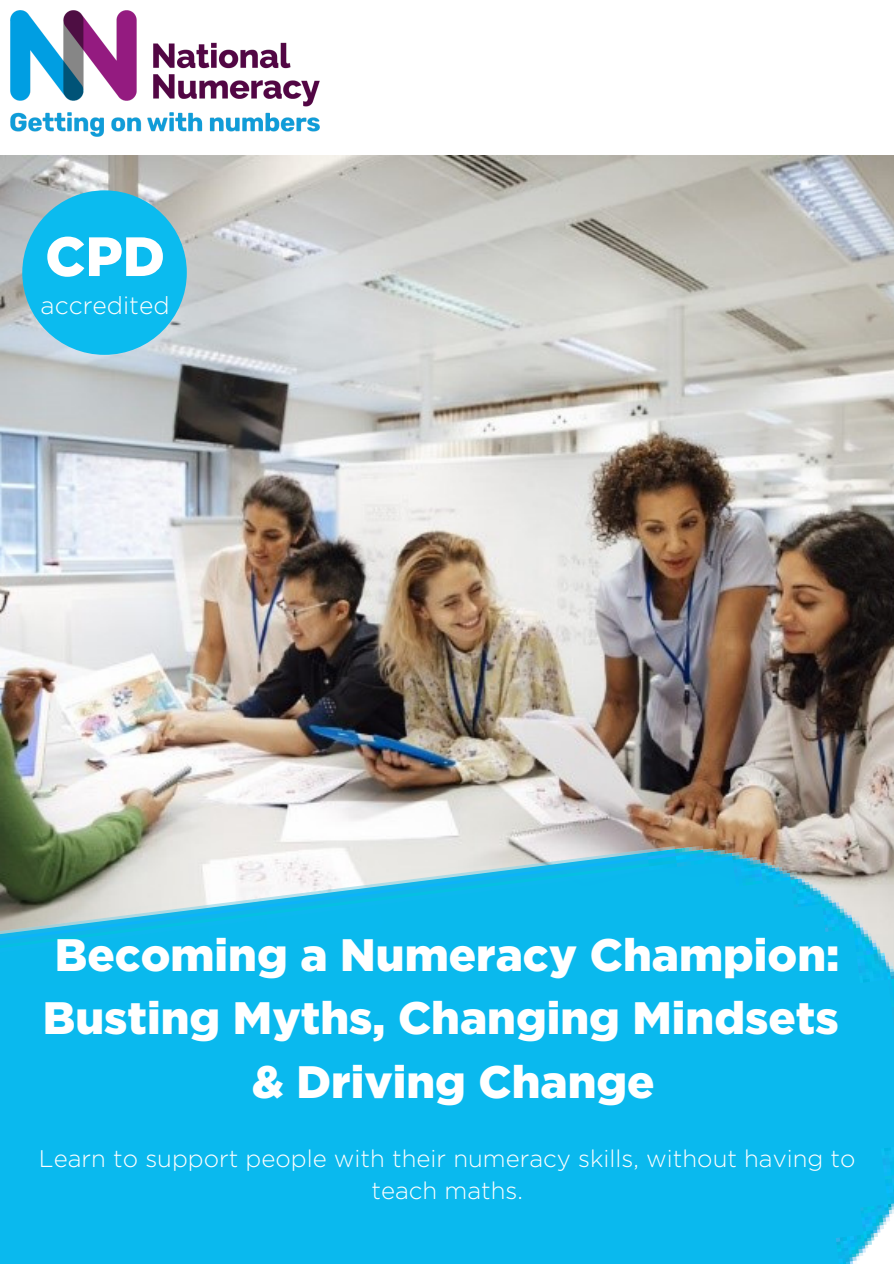
<style>
.page{position:relative;width:894px;height:1264px;background:#fff}
.page>*{position:absolute;margin:0;border:0;box-sizing:border-box;transform-origin:0 0}
.t1{font:900 55.2px "Gotham";color:#fff}
.t2{font:900 45.45px/63.3px "Gotham";color:#fff;text-align:center}
.t3{font:300 24.6px "Gotham";color:#fff}
.t4{font:300 24px/32.7px "Gotham";color:#fff;text-align:center}
</style>
<div class="page">
<img style="left:0;top:155px;width:893px;height:387px">
<img style="left:0;top:542px;width:893px;height:90px">
<img style="left:0;top:632px;width:893px;height:631px">
<div style="left:22px;top:190px;width:165px;height:165px;background:#0bbbef;border-radius:50%"></div>
<img style="left:10px;top:10px;width:309px;height:126px">
<p class="t1" style="left:45px;top:232px;width:121px">CPD</p>
<p class="t3" style="left:41px;top:294px;width:130px">accredited</p>
<p class="t2" style="left:43px;top:925px;width:797px">Becoming a Numeracy Champion:<br>Busting Myths, Changing Mindsets &amp; Driving Change</p>
<p class="t4" style="left:39px;top:1142px;width:817px">Learn to support people with their numeracy skills, without having to teach maths.</p>
</div>
